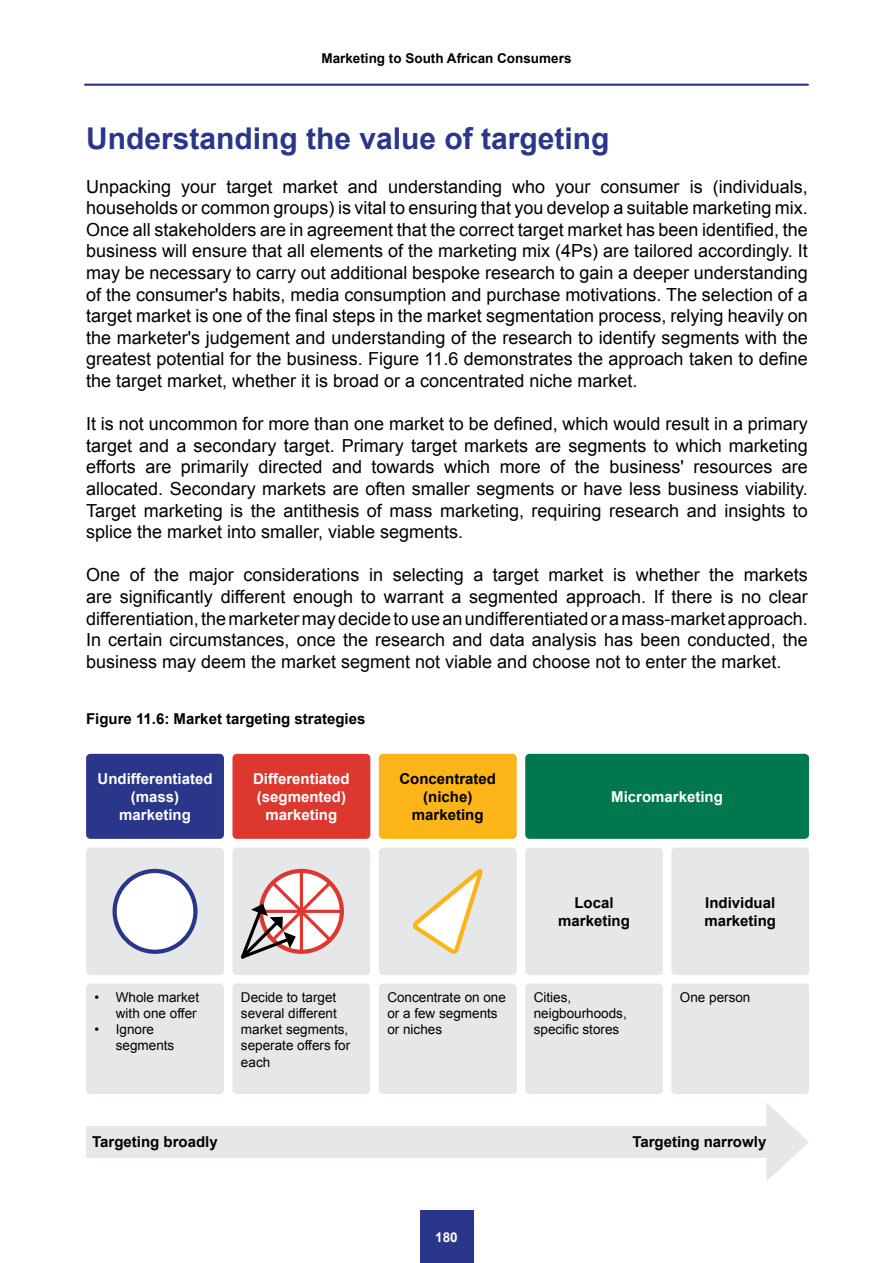
<style>
.page{position:relative;width:893px;height:1263px;background:#fff}
.page>*{position:absolute;margin:0;border:0;box-sizing:border-box;transform-origin:0 0}
.t1{font:700 30px "Arial";color:#2a3689}
.t2{font:18px/21.6px "Arial";color:#000;text-align:justify}
.t3{font:700 15px/18px "Arial";color:#000;text-align:center}
.t4{font:700 15px/18px "Arial";color:#fff;text-align:center}
.t5{font:13.5px/16.2px "Arial";color:#000}
.t6{font:700 13.5px "Arial";color:#000}
.t7{font:700 13.5px "Arial";color:#fff}
</style>
<div class="page">
<div style="left:420px;top:1210px;width:53px;height:53px;background:#2a3689"></div>
<hr style="left:85px;top:84px;width:723px;height:2px;background:#2a3689">
<div style="left:525px;top:848px;width:138px;height:127px;background:#e6e7e8;border-radius:4px"></div>
<div style="left:671px;top:847px;width:138px;height:128px;background:#e6e7e8;border-radius:4px"></div>
<div style="left:86px;top:754px;width:138px;height:85px;background:#2a3689;border-radius:4px"></div>
<div style="left:232px;top:754px;width:138px;height:85px;background:#dd3830;border-radius:4px"></div>
<div style="left:379px;top:754px;width:138px;height:85px;background:#fcb518;border-radius:4px"></div>
<div style="left:525px;top:754px;width:284px;height:85px;background:#00784e;border-radius:4px"></div>
<div style="left:86px;top:847px;width:138px;height:128px;background:#e6e7e8;border-radius:4px"></div>
<div style="left:115px;top:871px;width:80px;height:81px;background:#fff;border-radius:50%"></div>
<div style="left:113px;top:869px;width:85px;height:85px;border:4px solid #2a3689;border-radius:50%"></div>
<div style="left:86px;top:983px;width:138px;height:111px;background:#e6e7e8;border-radius:4px"></div>
<div style="left:232px;top:983px;width:138px;height:111px;background:#e6e7e8;border-radius:4px"></div>
<div style="left:379px;top:983px;width:138px;height:111px;background:#e6e7e8;border-radius:4px"></div>
<div style="left:525px;top:983px;width:138px;height:111px;background:#e6e7e8;border-radius:4px"></div>
<div style="left:232px;top:847px;width:138px;height:128px;background:#e6e7e8;border-radius:4px"></div>
<div style="left:379px;top:847px;width:138px;height:128px;background:#e6e7e8;border-radius:4px"></div>
<svg style="left:261px;top:871px;width:81px;height:81px"></svg>
<div style="left:259px;top:869px;width:85px;height:85px;border:4px solid #dd3830;border-radius:50%"></div>
<svg style="left:412px;top:868px;width:71px;height:86px"></svg>
<div style="left:671px;top:983px;width:138px;height:111px;background:#e6e7e8;border-radius:4px"></div>
<div style="left:86px;top:1126px;width:695px;height:32px;background:#e6e7e8"></div>
<svg style="left:766px;top:1103px;width:43px;height:78px"></svg>
<hr style="left:300px;top:870px;width:3px;height:82px;background:#dd3830">
<hr style="left:260px;top:910px;width:82px;height:3px;background:#dd3830">
<svg style="left:241px;top:878px;width:94px;height:81px"></svg>
<p class="t6" style="left:321px;top:49px;width:252px">Marketing to South African Consumers</p>
<h1 class="t1" style="left:86px;top:119px;width:525px">Understanding the value of targeting</h1>
<p class="t2" style="left:86px;top:176px;width:723px">Unpacking your target market and understanding who your consumer is (individuals, households or common groups) is vital to ensuring that you develop a suitable marketing mix.<br>Once all stakeholders are in agreement that the correct target market has been identified, the business will ensure that all elements of the marketing mix (4Ps) are tailored accordingly. It may be necessary to carry out additional bespoke research to gain a deeper understanding of the consumer's habits, media consumption and purchase motivations. The selection of a target market is one of the final steps in the market segmentation process, relying heavily on the marketer's judgement and understanding of the research to identify segments with the greatest potential for the business. Figure 11.6 demonstrates the approach taken to define the target market, whether it is broad or a concentrated niche market.</p>
<p class="t2" style="left:86px;top:413px;width:723px">It is not uncommon for more than one market to be defined, which would result in a primary target and a secondary target. Primary target markets are segments to which marketing efforts are primarily directed and towards which more of the business' resources are allocated. Secondary markets are often smaller segments or have less business viability.<br>Target marketing is the antithesis of mass marketing, requiring research and insights to splice the market into smaller, viable segments.</p>
<p class="t2" style="left:86px;top:564px;width:723px">One of the major considerations in selecting a target market is whether the markets are significantly different enough to warrant a segmented approach. If there is no clear differentiation, the marketer may decide to use an undifferentiated or a mass-market approach.<br>In certain circumstances, once the research and data analysis has been conducted, the business may deem the market segment not viable and choose not to enter the market.</p>
<p class="t3" style="left:86px;top:710px;width:281px">Figure 11.6: Market targeting strategies</p>
<p class="t4" style="left:98px;top:770px;width:117px">Undifferentiated (mass) marketing</p>
<p class="t4" style="left:253px;top:770px;width:98px">Differentiated (segmented) marketing</p>
<p class="t3" style="left:399px;top:770px;width:98px">Concentrated (niche) marketing</p>
<p class="t4" style="left:611px;top:788px;width:113px">Micromarketing</p>
<p class="t3" style="left:558px;top:894px;width:73px">Local marketing</p>
<p class="t3" style="left:704px;top:894px;width:73px;text-align:left">Individual marketing</p>
<p class="t5" style="left:95px;top:989px;width:106px;text-align:right">• Whole market with one offer</p>
<p class="t5" style="left:116px;top:1021px;width:60px;text-indent:-21px">• Ignore segments</p>
<p class="t5" style="left:241px;top:989px;width:111px">Decide to target several different market segments, seperate offers for each</p>
<p class="t5" style="left:387px;top:989px;width:120px">Concentrate on one or a few segments or niches</p>
<p class="t5" style="left:534px;top:989px;width:95px">Cities, neigbourhoods, specific stores</p>
<p class="t5" style="left:680px;top:989px;width:72px">One person</p>
<p class="t3" style="left:92px;top:1134px;width:127px">Targeting broadly</p>
<p class="t3" style="left:632px;top:1134px;width:135px">Targeting narrowly</p>
<p class="t7" style="left:435px;top:1228px;width:24px">180</p>
</div>
